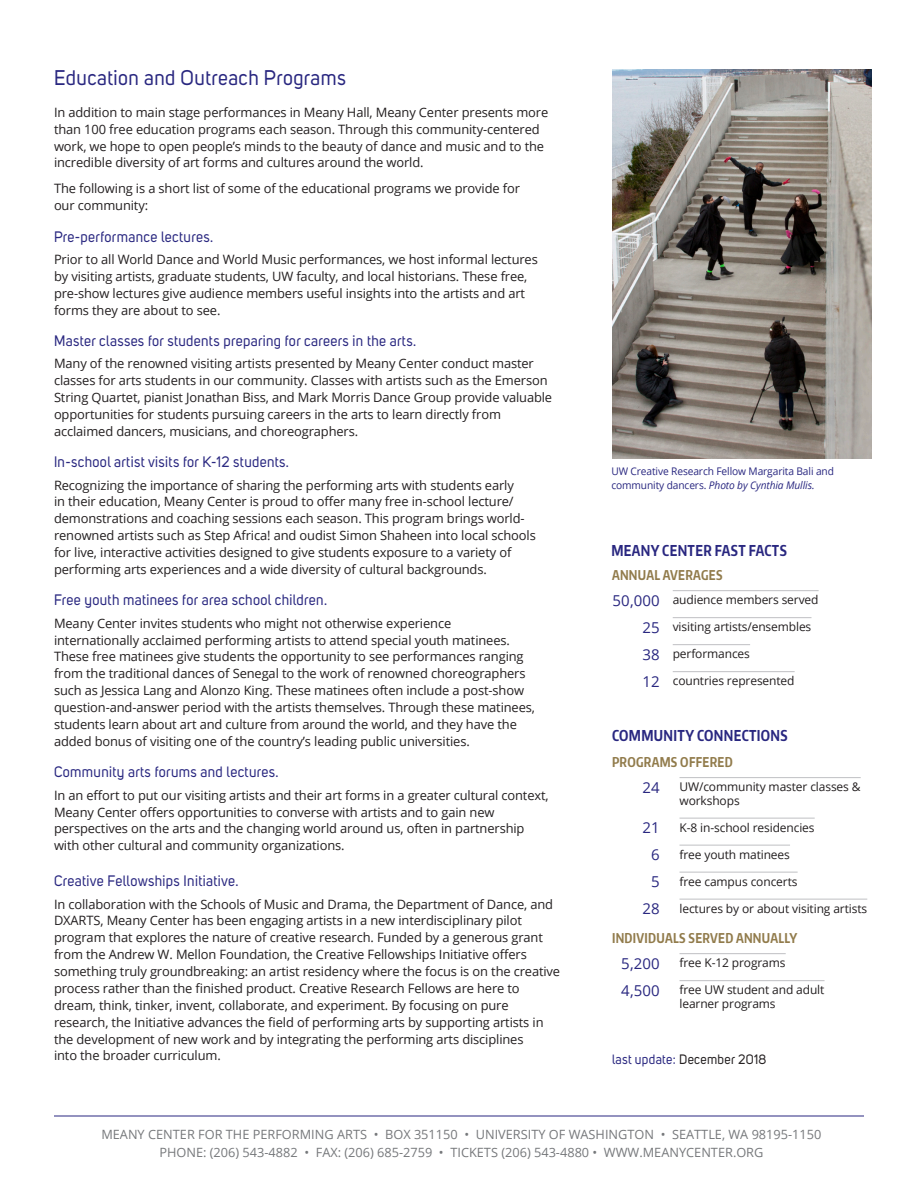
<style>
.page{position:relative;width:918px;height:1188px;background:#fff}
.page>*{position:absolute;margin:0;border:0;box-sizing:border-box;transform-origin:0 0}
.Header_body{font:21px "Uni Sans";letter-spacing:.025em;color:#292780;scale:.95 1}
.subhead{font:15px "Uni Sans";letter-spacing:.025em;color:#292780;scale:.95 1}
.Sidebar_Titles{font:700 15px "Encode Sans Compressed";letter-spacing:.025em;color:#292780;scale:.95 1}
.Sidebar_numbers{font:15px "Open Sans";letter-spacing:.01em;color:#292780}
.Sidebar_Titles-2{font:700 13.5px "Encode Sans Compressed";letter-spacing:.025em;color:#917b4b;scale:.95 1}
.Header_body-2{font:13.5px "Uni Sans";letter-spacing:.025em;color:#231f20;scale:.95 1}
.Body_main{font:12.9px/16.8px "Open Sans";letter-spacing:-.01em;color:#231f20}
.Address{font:12.75px "Open Sans";color:#76787b}
.Sidebar_Text{font:12px/13.5px "Open Sans";letter-spacing:-.01em;color:#231f20}
.t1{font:10.5px/13.5px "Open Sans";letter-spacing:-.01em;color:#292780}
.s1{font-style:italic}
.s2{color:#292780}
</style>
<div class="page">
<hr style="left:54px;top:1116px;width:810px;height:1px;background:#292780">
<hr style="left:673px;top:590px;width:146px;height:1px;background:#bfc0c3">
<hr style="left:673px;top:617px;width:139px;height:1px;background:#bfc0c3">
<hr style="left:673px;top:644px;width:77px;height:1px;background:#bfc0c3">
<hr style="left:673px;top:671px;width:122px;height:1px;background:#bfc0c3">
<hr style="left:680px;top:777px;width:181px;height:1px;background:#bfc0c3">
<hr style="left:680px;top:818px;width:135px;height:1px;background:#bfc0c3">
<hr style="left:680px;top:845px;width:110px;height:1px;background:#bfc0c3">
<hr style="left:680px;top:872px;width:118px;height:1px;background:#bfc0c3">
<hr style="left:680px;top:899px;width:187px;height:1px;background:#bfc0c3">
<hr style="left:680px;top:953px;width:106px;height:1px;background:#bfc0c3">
<hr style="left:680px;top:980px;width:145px;height:1px;background:#bfc0c3">
<img style="left:612px;top:69px;width:259px;height:389px">
<p class="Header_body" style="left:54px;top:65px;width:309px">Education and Outreach Programs</p>
<p class="Body_main" style="left:54px;top:103px;width:496px">In addition to main stage performances in Meany Hall, Meany Center presents more than 100 free education programs each season. Through this community-centered work, we hope to open people’s minds to the beauty of dance and music and to the incredible diversity of art forms and cultures around the world.</p>
<p class="Body_main" style="left:54px;top:180px;width:468px">The following is a short list of some of the educational programs we provide for our community:</p>
<p class="subhead" style="left:54px;top:228px;width:169px">Pre-performance lectures.</p>
<p class="Body_main" style="left:54px;top:250px;width:485px">Prior to all World Dance and World Music performances, we host informal lectures by visiting artists, graduate students, UW faculty, and local historians. These free, pre-show lectures give audience members useful insights into the artists and art forms they are about to see.</p>
<p class="subhead" style="left:54px;top:332px;width:383px">Master classes for students preparing for careers in the arts.</p>
<p class="Body_main" style="left:54px;top:355px;width:500px">Many of the renowned visiting artists presented by Meany Center conduct master classes for arts students in our community. Classes with artists such as the Emerson String Quartet, pianist Jonathan Biss, and Mark Morris Dance Group provide valuable opportunities for students pursuing careers in the arts to learn directly from acclaimed dancers, musicians, and choreographers.</p>
<p class="subhead" style="left:54px;top:453px;width:249px">In-school artist visits for K-12 students.</p>
<p class="Body_main" style="left:54px;top:476px;width:483px">Recognizing the importance of sharing the performing arts with students early<br>in their education, Meany Center is proud to offer many free in-school lecture/ demonstrations and coaching sessions each season. This program brings world&shy;renowned artists such as Step Africa! and oudist Simon Shaheen into local schools for live, interactive activities designed to give students exposure to a variety of performing arts experiences and a wide diversity of cultural backgrounds.</p>
<p class="subhead" style="left:54px;top:592px;width:289px">Free youth matinees for area school children.</p>
<p class="Body_main" style="left:54px;top:614px;width:483px">Meany Center invites students who might not otherwise experience internationally acclaimed performing artists to attend special youth matinees.<br>These free matinees give students the opportunity to see performances ranging from the traditional dances of Senegal to the work of renowned choreographers such as Jessica Lang and Alonzo King. These matinees often include a post-show question-and-answer period with the artists themselves. Through these matinees, students learn about art and culture from around the world, and they have the added bonus of visiting one of the country’s leading public universities.</p>
<p class="subhead" style="left:54px;top:763px;width:238px">Community arts forums and lectures.</p>
<p class="Body_main" style="left:54px;top:786px;width:496px">In an effort to put our visiting artists and their art forms in a greater cultural context, Meany Center offers opportunities to converse with artists and to gain new perspectives on the arts and the changing world around us, often in partnership with other cultural and community organizations.</p>
<p class="subhead" style="left:54px;top:872px;width:196px">Creative Fellowships Initiative.</p>
<p class="Body_main" style="left:54px;top:895px;width:508px">In collaboration with the Schools of Music and Drama, the Department of Dance, and DXARTS, Meany Center has been engaging artists in a new interdisciplinary pilot program that explores the nature of creative research. Funded by a generous grant from the Andrew W. Mellon Foundation, the Creative Fellowships Initiative offers something truly groundbreaking: an artist residency where the focus is on the creative process rather than the finished product. Creative Research Fellows are here to dream, think, tinker, invent, collaborate, and experiment. By focusing on pure research, the Initiative advances the field of performing arts by supporting artists in the development of new work and by integrating the performing arts disciplines<br>into the broader curriculum.</p>
<p class="t1" style="left:611px;top:465px;width:224px">UW Creative Research Fellow Margarita Bali and community dancers. <span class="s1">Photo by Cynthia Mullis.</span></p>
<p class="Sidebar_Titles" style="left:611px;top:540px;width:186px">MEANY CENTER FAST FACTS</p>
<p class="Sidebar_Titles-2" style="left:612px;top:566px;width:118px">ANNUAL AVERAGES</p>
<p class="Sidebar_Text" style="left:673px;top:593px;width:147px">audience members served</p>
<p class="Sidebar_Text" style="left:673px;top:620px;width:140px">visiting artists/ensembles</p>
<p class="Sidebar_Text" style="left:673px;top:647px;width:79px">performances</p>
<p class="Sidebar_Text" style="left:673px;top:674px;width:123px">countries represented</p>
<p class="Sidebar_numbers" style="left:613px;top:590px;width:49px">50,000</p>
<p class="Sidebar_numbers" style="left:643px;top:617px;width:19px">25</p>
<p class="Sidebar_numbers" style="left:643px;top:644px;width:19px">38</p>
<p class="Sidebar_numbers" style="left:643px;top:671px;width:19px">12</p>
<p class="Sidebar_Titles" style="left:612px;top:726px;width:186px">COMMUNITY CONNECTIONS</p>
<p class="Sidebar_Titles-2" style="left:612px;top:753px;width:129px">PROGRAMS OFFERED</p>
<p class="Sidebar_Text" style="left:680px;top:780px;width:183px">UW/community master classes &amp; workshops</p>
<p class="Sidebar_Text" style="left:680px;top:820px;width:137px">K-8 in-school residencies</p>
<p class="Sidebar_Text" style="left:680px;top:847px;width:112px">free youth matinees</p>
<p class="Sidebar_Text" style="left:680px;top:874px;width:120px">free campus concerts</p>
<p class="Sidebar_Text" style="left:680px;top:901px;width:189px">lectures by or about visiting artists</p>
<p class="Sidebar_numbers" style="left:643px;top:777px;width:19px">24</p>
<p class="Sidebar_numbers" style="left:643px;top:818px;width:19px">21</p>
<p class="Sidebar_numbers" style="left:651px;top:845px;width:10px">6</p>
<p class="Sidebar_numbers" style="left:651px;top:872px;width:10px">5</p>
<p class="Sidebar_numbers" style="left:643px;top:899px;width:19px">28</p>
<p class="Sidebar_Titles-2" style="left:612px;top:929px;width:197px">INDIVIDUALS SERVED ANNUALLY</p>
<p class="Sidebar_Text" style="left:680px;top:956px;width:108px">free K-12 programs</p>
<p class="Sidebar_Text" style="left:680px;top:983px;width:146px">free UW student and adult learner programs</p>
<p class="Sidebar_numbers" style="left:621px;top:953px;width:40px">5,200</p>
<p class="Sidebar_numbers" style="left:621px;top:980px;width:40px">4,500</p>
<p class="Header_body-2" style="left:612px;top:1052px;width:164px"><span class="s2">last update:</span> December 2018</p>
<p class="Address" style="left:101px;top:1125px;width:722px">MEANY CENTER FOR THE PERFORMING ARTS • BOX 351150 • UNIVERSITY OF WASHINGTON • SEATTLE, WA 98195-1150</p>
<p class="Address" style="left:159px;top:1143px;width:606px">PHONE: (206) 543-4882 • FAX: (206) 685-2759 • TICKETS (206) 543-4880 • WWW.MEANYCENTER.ORG</p>
</div>
